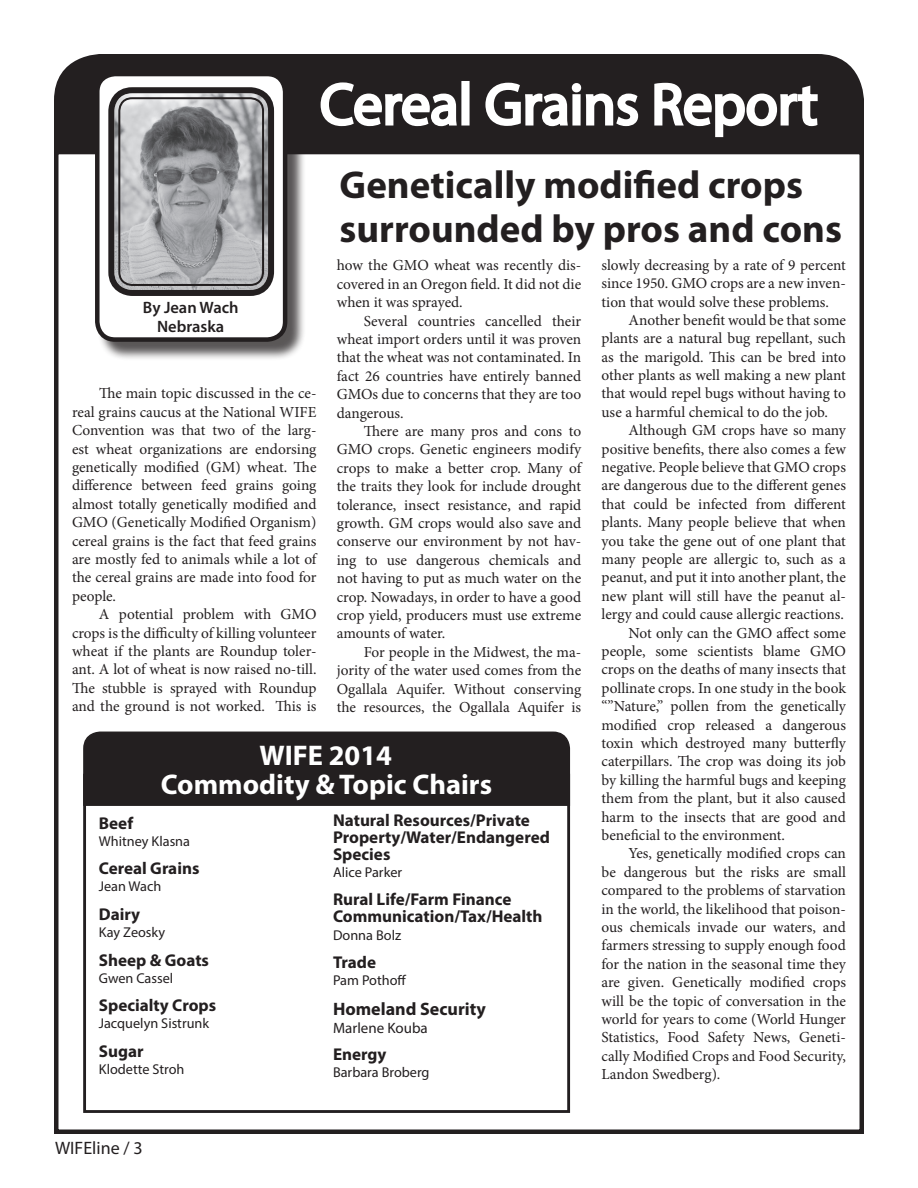
<style>
.page{position:relative;width:918px;height:1188px;background:#fff}
.page>*{position:absolute;margin:0;border:0;box-sizing:border-box;transform-origin:0 0}
.t1{font:58.5px "Myriad Pro";color:#fff}
.t2{font:700 39px/43.5px "Myriad Pro";color:#231f20}
.t3{font:700 28.5px/28.5px "Myriad Pro";color:#fff;text-align:center}
.t4{font:700 18px "Myriad Pro";color:#231f20}
.t5{font:18px "Myriad Pro";color:#231f20}
.t6{font:700 17.1px/17.1px "Myriad Pro";color:#231f20}
.t7{font:600 16.5px/19.8px "Myriad Pro";color:#231f20;text-align:center}
.t8{font:15.3px/18.5px "Minion Pro";letter-spacing:-.005em;color:#231f20;text-align:justify}
.t9{font:15px "Myriad Pro";color:#231f20}
.t10{font:14.25px "Myriad Pro";color:#231f20}
</style>
<div class="page">
<div style="left:54px;top:150px;width:810px;height:984px;border:4px solid #231f20"></div>
<div style="left:54px;top:54px;width:810px;height:96px;background:#231f20"></div>
<svg style="left:319px;top:81px;width:140px;height:47px"></svg>
<div style="left:461px;top:81px;width:9px;height:45px;border:3px solid #fff"></div>
<svg style="left:484px;top:81px;width:156px;height:47px"></svg>
<svg style="left:653px;top:81px;width:166px;height:58px"></svg>
<div style="left:97px;top:74px;width:209px;height:286px;background:#231f20;opacity:.75"></div>
<div style="left:97px;top:74px;width:188px;height:266px;background:#fff;border-radius:18px"></div>
<div style="left:95px;top:72px;width:192px;height:270px;border:4px solid #231f20;border-radius:18px"></div>
<img style="left:115px;top:94px;width:152px;height:195px">
<div style="left:108px;top:87px;width:166px;height:209px;border:6px solid #231f20;border-radius:21px"></div>
<div style="left:118px;top:97px;width:146px;height:189px;border:2px solid #231f20;border-radius:13px"></div>
<div style="left:83px;top:774px;width:487px;height:339px;border:3px solid #231f20"></div>
<div style="left:83px;top:731px;width:488px;height:76px;background:#231f20"></div>
<h1 class="t1" style="left:320px;top:68px;width:499px">Cereal Grains Report</h1>
<h2 class="t2" style="left:340px;top:162px;width:504px">Genetically modified crops surrounded by pros and cons</h2>
<p class="t7" style="left:143px;top:297px;width:97px">By Jean Wach<br>Nebraska</p>
<p class="t8" style="left:72px;top:384px;width:246px;text-indent:27px">The main topic discussed in the ce&shy;real grains caucus at the National WIFE Convention was that two of the larg&shy;est wheat organizations are endorsing genetically modified (GM) wheat. The difference between feed grains going almost totally genetically modified and GMO (Genetically Modified Organism) cereal grains is the fact that feed grains are mostly fed to animals while a lot of the cereal grains are made into food for people.</p>
<p class="t8" style="left:72px;top:605px;width:246px;text-indent:27px">A potential problem with GMO crops is the difficulty of killing volunteer wheat if the plants are Roundup toler&shy;ant. A lot of wheat is now raised no-till.<br>The stubble is sprayed with Roundup and the ground is not worked. This is</p>
<p class="t8" style="left:337px;top:256px;width:246px">how the GMO wheat was recently dis&shy;covered in an Oregon field. It did not die when it was sprayed.</p>
<p class="t8" style="left:337px;top:312px;width:246px;text-indent:27px">Several countries cancelled their wheat import orders until it was proven that the wheat was not contaminated. In fact 26 countries have entirely banned GMOs due to concerns that they are too dangerous.</p>
<p class="t8" style="left:337px;top:422px;width:246px;text-indent:27px">There are many pros and cons to GMO crops. Genetic engineers modify crops to make a better crop. Many of the traits they look for include drought tolerance, insect resistance, and rapid growth. GM crops would also save and conserve our environment by not hav&shy;ing to use dangerous chemicals and not having to put as much water on the crop. Nowadays, in order to have a good crop yield, producers must use extreme amounts of water.</p>
<p class="t8" style="left:337px;top:643px;width:246px;text-indent:27px">For people in the Midwest, the ma&shy;jority of the water used comes from the Ogallala Aquifer. Without conserving the resources, the Ogallala Aquifer is</p>
<h3 class="t3" style="left:161px;top:740px;width:333px">WIFE 2014<br>Commodity &amp; Topic Chairs</h3>
<p class="t6" style="left:99px;top:814px;width:36px">Beef</p>
<p class="t10" style="left:99px;top:832px;width:93px">Whitney Klasna</p>
<p class="t6" style="left:99px;top:859px;width:102px">Cereal Grains</p>
<p class="t10" style="left:99px;top:878px;width:64px">Jean Wach</p>
<p class="t6" style="left:99px;top:905px;width:43px">Dairy</p>
<p class="t10" style="left:99px;top:923px;width:68px">Kay Zeosky</p>
<p class="t6" style="left:99px;top:951px;width:112px">Sheep &amp; Goats</p>
<p class="t10" style="left:99px;top:969px;width:76px">Gwen Cassel</p>
<p class="t6" style="left:99px;top:996px;width:119px">Specialty Crops</p>
<p class="t10" style="left:99px;top:1015px;width:112px">Jacquelyn Sistrunk</p>
<p class="t6" style="left:99px;top:1042px;width:46px">Sugar</p>
<p class="t10" style="left:99px;top:1060px;width:87px">Klodette Stroh</p>
<p class="t6" style="left:333px;top:811px;width:218px">Natural Resources/Private<br>Property/Water/Endangered<br>Species</p>
<p class="t10" style="left:333px;top:863px;width:71px">Alice Parker</p>
<p class="t6" style="left:333px;top:890px;width:211px">Rural Life/Farm Finance<br>Communication/Tax/Health</p>
<p class="t10" style="left:333px;top:926px;width:70px">Donna Bolz</p>
<p class="t6" style="left:333px;top:953px;width:45px">Trade</p>
<p class="t10" style="left:333px;top:972px;width:75px">Pam Pothoff</p>
<p class="t4" style="left:333px;top:997px;width:154px">Homeland Security</p>
<p class="t9" style="left:333px;top:1018px;width:96px">Marlene Kouba</p>
<p class="t6" style="left:333px;top:1046px;width:55px">Energy</p>
<p class="t10" style="left:333px;top:1063px;width:98px">Barbara Broberg</p>
<p class="t8" style="left:601px;top:256px;width:246px">slowly decreasing by a rate of 9 percent since 1950. GMO crops are a new inven&shy;tion that would solve these problems.</p>
<p class="t8" style="left:602px;top:311px;width:246px;text-indent:27px">Another benefit would be that some plants are a natural bug repellant, such as the marigold. This can be bred into other plants as well making a new plant that would repel bugs without having to use a harmful chemical to do the job.</p>
<p class="t8" style="left:628px;top:421px;width:219px">Although GM crops have so many</p>
<p class="t8" style="left:602px;top:440px;width:246px">positive benefits, there also comes a few</p>
<p class="t8" style="left:602px;top:458px;width:246px">negative. People believe that GMO crops</p>
<p class="t8" style="left:602px;top:476px;width:246px">are dangerous due to the different genes</p>
<p class="t8" style="left:602px;top:495px;width:246px">that could be infected from different</p>
<p class="t8" style="left:602px;top:513px;width:246px">plants. Many people believe that when</p>
<p class="t8" style="left:602px;top:532px;width:246px">you take the gene out of one plant that</p>
<p class="t8" style="left:602px;top:550px;width:246px">many people are allergic to, such as a</p>
<p class="t8" style="left:602px;top:568px;width:246px">peanut, and put it into another plant, the</p>
<p class="t8" style="left:602px;top:587px;width:246px">new plant will still have the peanut al-</p>
<p class="t8" style="left:602px;top:605px;width:244px">lergy and could cause allergic reactions.</p>
<p class="t8" style="left:628px;top:624px;width:219px">Not only can the GMO affect some</p>
<p class="t8" style="left:602px;top:642px;width:246px">people, some scientists blame GMO</p>
<p class="t8" style="left:602px;top:660px;width:246px">crops on the deaths of many insects that</p>
<p class="t8" style="left:602px;top:679px;width:246px">pollinate crops. In one study in the book</p>
<p class="t8" style="left:602px;top:697px;width:246px">“”Nature,” pollen from the genetically</p>
<p class="t8" style="left:602px;top:716px;width:246px">modified crop released a dangerous</p>
<p class="t8" style="left:602px;top:734px;width:246px">toxin which destroyed many butterfly</p>
<p class="t8" style="left:602px;top:752px;width:246px">caterpillars. The crop was doing its job</p>
<p class="t8" style="left:602px;top:771px;width:246px">by killing the harmful bugs and keeping</p>
<p class="t8" style="left:602px;top:789px;width:246px">them from the plant, but it also caused</p>
<p class="t8" style="left:602px;top:808px;width:246px">harm to the insects that are good and</p>
<p class="t8" style="left:602px;top:826px;width:185px">beneficial to the environment.</p>
<p class="t8" style="left:628px;top:844px;width:219px">Yes, genetically modified crops can</p>
<p class="t8" style="left:602px;top:863px;width:246px">be dangerous but the risks are small</p>
<p class="t8" style="left:602px;top:881px;width:246px">compared to the problems of starvation</p>
<p class="t8" style="left:602px;top:900px;width:246px">in the world, the likelihood that poison-</p>
<p class="t8" style="left:602px;top:918px;width:246px">ous chemicals invade our waters, and</p>
<p class="t8" style="left:602px;top:936px;width:246px">farmers stressing to supply enough food</p>
<p class="t8" style="left:602px;top:955px;width:246px">for the nation in the seasonal time they</p>
<p class="t8" style="left:602px;top:973px;width:246px">are given. Genetically modified crops</p>
<p class="t8" style="left:602px;top:992px;width:246px">will be the topic of conversation in the</p>
<p class="t8" style="left:602px;top:1010px;width:246px">world for years to come (World Hunger</p>
<p class="t8" style="left:602px;top:1028px;width:246px">Statistics, Food Safety News, Geneti-</p>
<p class="t8" style="left:602px;top:1047px;width:246px">cally Modified Crops and Food Security,</p>
<p class="t8" style="left:602px;top:1065px;width:120px">Landon Swedberg).</p>
<p class="t5" style="left:55px;top:1137px;width:89px">WIFEline / 3</p>
</div>
